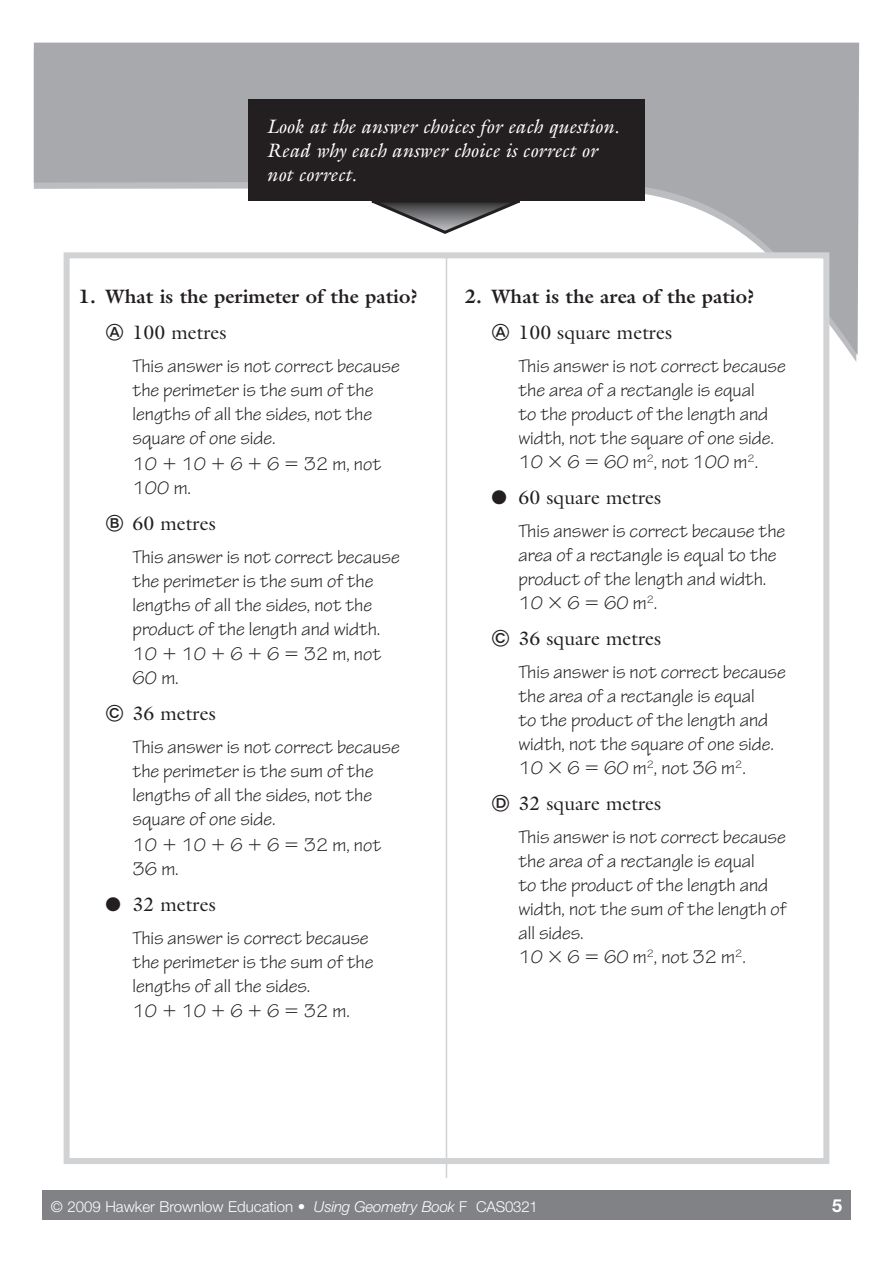
<style>
.page{position:relative;width:893px;height:1263px;background:#fff}
.page>*{position:absolute;margin:0;border:0;box-sizing:border-box;transform-origin:0 0}
.t1{font:19.5px/24px "Tekton Pro";color:#231f20}
.t2{font:19.5px "Galliard Std";color:#231f20}
.t3{font:italic 19.5px/24px "Galliard Std";color:#fff}
.t4{font:700 19.5px "Galliard Std";color:#231f20}
.t5{font:700 18px "Helvetica Neue LT Std";color:#fff}
.t6{font:300 15px "Helvetica Neue LT Std";color:#fff}
.s1{font-family:"Bundesbahn Pi Three"}
.s2{font-style:italic}
</style>
<div class="page">
<svg style="left:34px;top:43px;width:825px;height:312px;fill:#a8a9ad"></svg>
<div style="left:42px;top:1190px;width:808px;height:30px;background:#808285"></div>
<div style="left:248px;top:99px;width:396px;height:102px;background:#231f20"></div>
<svg style="left:368px;top:201px;width:166px;height:35px"></svg>
<div style="left:67px;top:255px;width:759px;height:906px;background:#fff"></div>
<div style="left:64px;top:252px;width:765px;height:912px;border:6px solid #d1d2d4"></div>
<hr style="left:446px;top:255px;width:1px;height:923px;background:#d1d2d4">
<p class="t3" style="left:266px;top:116px;width:354px">Look at the answer choices for each question.<br>Read why each answer choice is correct or not correct.</p>
<p class="t4" style="left:79px;top:289px;width:340px">1. What is the perimeter of the patio?</p>
<p class="t2" style="left:106px;top:325px;width:122px"><span class="s1">-</span> 100 metres</p>
<p class="t1" style="left:133px;top:356px;width:269px">This answer is not correct because the perimeter is the sum of the lengths of all the sides, not the square of one side.<br>10 10 6 6 32 m, not<br>100 m.</p>
<p class="t2" style="left:133px;top:516px;width:85px">60 metres</p>
<p class="t1" style="left:133px;top:546px;width:269px">This answer is not correct because the perimeter is the sum of the lengths of all the sides, not the product of the length and width.<br>10 10 6 6 32 m, not<br>60 m.</p>
<p class="t2" style="left:133px;top:706px;width:85px">36 metres</p>
<p class="t1" style="left:133px;top:737px;width:269px">This answer is not correct because the perimeter is the sum of the lengths of all the sides, not the square of one side.<br>10 10 6 6 32 m, not<br>36 m.</p>
<p class="t2" style="left:106px;top:897px;width:112px">● 32 metres</p>
<p class="t1" style="left:133px;top:927px;width:242px;line-height:24.5px">This answer is correct because the perimeter is the sum of the lengths of all the sides.<br>10 10 6 6 32 m.</p>
<p class="t4" style="left:464px;top:289px;width:291px">2. What is the area of the patio?</p>
<p class="t2" style="left:491px;top:325px;width:182px"><span class="s1">-</span> 100 square metres</p>
<p class="t1" style="left:518px;top:356px;width:269px">This answer is not correct because the area of a rectangle is equal<br>to the product of the length and width, not the square of one side.<br>10 6 60 m<sup>2</sup>, not 100 m<sup>2</sup>.</p>
<p class="t2" style="left:491px;top:490px;width:171px">● 60 square metres</p>
<p class="t1" style="left:518px;top:521px;width:268px">This answer is correct because the area of a rectangle is equal to the product of the length and width.<br>10 6 60 m<sup>2</sup>.</p>
<p class="t2" style="left:518px;top:631px;width:144px">36 square metres</p>
<p class="t1" style="left:518px;top:662px;width:269px">This answer is not correct because the area of a rectangle is equal<br>to the product of the length and width, not the square of one side.<br>10 6 60 m<sup>2</sup>, not 36 m<sup>2</sup>.</p>
<p class="t2" style="left:518px;top:796px;width:144px">32 square metres</p>
<p class="t1" style="left:518px;top:827px;width:269px">This answer is not correct because the area of a rectangle is equal<br>to the product of the length and width, not the sum of the length of all sides.<br>10 6 60 m<sup>2</sup>, not 32 m<sup>2</sup>.</p>
<p class="t6" style="left:51px;top:1201px;width:488px">© 2009 Hawker Brownlow Education • <span class="s2">Using Geometry Book</span> F CAS0321</p>
<p class="t5" style="left:832px;top:1199px;width:12px">5</p>
</div>
